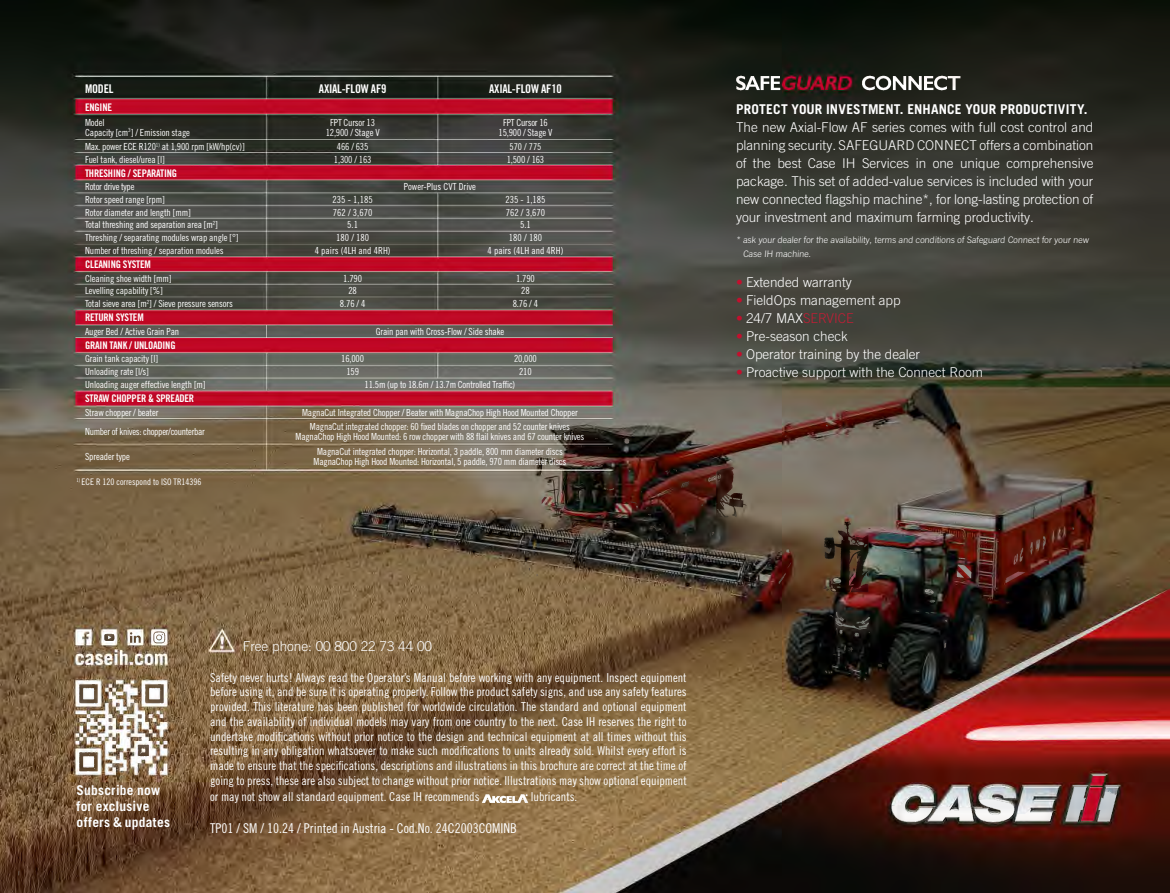
<style>
.page{position:relative;width:1170px;height:893px;background:#fff}
.page>*{position:absolute;margin:0;border:0;box-sizing:border-box;transform-origin:0 0}
.t1{font:300 13.5px/18px "Trade Gothic LT Pro";color:#fff;text-align:justify}
.t2{font:700 13.5px "Trade Gothic LT Pro";letter-spacing:.015em;color:#fff}
.t3{font:13.5px "Trade Gothic LT Std Cn 18";color:#fff}
.t4{font:12.3px/14.7px "Trade Gothic LT Std Cn 18";color:#fff;text-align:justify}
.t5{font:12px "Trade Gothic LT Std Bd Cn 20";letter-spacing:-.02em;color:#fff}
.t6{font:10.5px "Trade Gothic LT Std Bd Cn 20";letter-spacing:-.02em;color:#fff}
.t7{font:9.75px "Trade Gothic LT Std Cn 18";letter-spacing:-.015em;color:#fff}
.t8{font:9.45px "Trade Gothic LT Std Cn 18";color:#fff}
.t9{font:300 9px/13.5px "Trade Gothic LT Pro";color:#fff}
.t10{font:9px "Trade Gothic LT Pro Cn 18";color:#fff}
.s1{font-family:"Trade Gothic LT Std";font-weight:700;color:#c3102e}
.s2{color:#c11e35}
</style>
<div class="page">
<img style="left:0;top:0;width:1169px;height:893px">
<p class="t5" style="left:85px;top:81px;width:30px">MODEL</p>
<p class="t5" style="left:319px;top:81px;width:69px">AXIAL-FLOW AF9</p>
<p class="t5" style="left:489px;top:81px;width:74px">AXIAL-FLOW AF10</p>
<p class="t6" style="left:85px;top:101px;width:28px">ENGINE</p>
<p class="t7" style="left:85px;top:117px;width:21px">Model</p>
<p class="t7" style="left:85px;top:126px;width:106px">Capacity [cm<sup>3</sup>] / Emission stage</p>
<p class="t7" style="left:330px;top:117px;width:46px">FPT Cursor 13</p>
<p class="t7" style="left:326px;top:126px;width:55px">12,900 / Stage V</p>
<p class="t7" style="left:503px;top:117px;width:46px">FPT Cursor 16</p>
<p class="t7" style="left:498px;top:126px;width:55px">15,900 / Stage V</p>
<p class="t7" style="left:85px;top:141px;width:161px">Max. power ECE R120<sup>1)</sup> at 1,900 rpm [kW/hp(cv)]</p>
<p class="t7" style="left:337px;top:141px;width:33px">466 / 635</p>
<p class="t8" style="left:509px;top:141px;width:33px">570 / 775</p>
<p class="t7" style="left:85px;top:153px;width:81px">Fuel tank, diesel/urea [l]</p>
<p class="t7" style="left:334px;top:153px;width:39px">1,300 / 163</p>
<p class="t7" style="left:506px;top:153px;width:39px">1,500 / 163</p>
<p class="t6" style="left:85px;top:167px;width:94px">THRESHING / SEPARATING</p>
<p class="t7" style="left:85px;top:181px;width:51px">Rotor drive type</p>
<p class="t7" style="left:404px;top:181px;width:74px">Power-Plus CVT Drive</p>
<p class="t7" style="left:85px;top:194px;width:81px">Rotor speed range [rpm]</p>
<p class="t7" style="left:332px;top:194px;width:42px">235 - 1,185</p>
<p class="t7" style="left:505px;top:194px;width:42px">235 - 1,185</p>
<p class="t7" style="left:85px;top:206px;width:107px">Rotor diameter and length [mm]</p>
<p class="t7" style="left:333px;top:206px;width:41px">762 / 3,670</p>
<p class="t7" style="left:505px;top:206px;width:41px">762 / 3,670</p>
<p class="t7" style="left:85px;top:219px;width:134px">Total threshing and separation area [m<sup>2</sup>]</p>
<p class="t7" style="left:347px;top:219px;width:12px">5.1</p>
<p class="t7" style="left:520px;top:219px;width:12px">5.1</p>
<p class="t7" style="left:85px;top:232px;width:155px">Threshing / separating modules wrap angle [°]</p>
<p class="t7" style="left:336px;top:232px;width:35px">180 / 180</p>
<p class="t7" style="left:509px;top:232px;width:35px">180 / 180</p>
<p class="t7" style="left:85px;top:245px;width:140px">Number of threshing / separation modules</p>
<p class="t7" style="left:315px;top:245px;width:77px">4 pairs (4LH and 4RH)</p>
<p class="t7" style="left:487px;top:245px;width:77px">4 pairs (4LH and 4RH)</p>
<p class="t6" style="left:85px;top:258px;width:67px">CLEANING SYSTEM</p>
<p class="t7" style="left:85px;top:272px;width:88px">Cleaning shoe width [mm]</p>
<p class="t7" style="left:343px;top:272px;width:20px">1.790</p>
<p class="t7" style="left:516px;top:272px;width:20px">1.790</p>
<p class="t7" style="left:85px;top:285px;width:79px">Levelling capability [%]</p>
<p class="t7" style="left:348px;top:285px;width:10px">28</p>
<p class="t7" style="left:521px;top:285px;width:10px">28</p>
<p class="t7" style="left:85px;top:298px;width:149px">Total sieve area [m<sup>2</sup>] / Sieve pressure sensors</p>
<p class="t7" style="left:340px;top:298px;width:27px">8.76 / 4</p>
<p class="t7" style="left:512px;top:298px;width:27px">8.76 / 4</p>
<p class="t6" style="left:85px;top:311px;width:60px">RETURN SYSTEM</p>
<p class="t7" style="left:85px;top:325px;width:96px">Auger Bed / Active Grain Pan</p>
<p class="t7" style="left:376px;top:325px;width:130px">Grain pan with Cross-Flow / Side shake</p>
<p class="t6" style="left:85px;top:339px;width:92px">GRAIN TANK / UNLOADING</p>
<p class="t7" style="left:85px;top:353px;width:75px">Grain tank capacity [l]</p>
<p class="t7" style="left:341px;top:353px;width:24px">16,000</p>
<p class="t7" style="left:514px;top:353px;width:24px">20,000</p>
<p class="t7" style="left:85px;top:366px;width:65px">Unloading rate [l/s]</p>
<p class="t7" style="left:346px;top:366px;width:14px">159</p>
<p class="t7" style="left:519px;top:366px;width:14px">210</p>
<p class="t7" style="left:85px;top:379px;width:122px">Unloading auger effective length [m]</p>
<p class="t7" style="left:364px;top:379px;width:152px">11.5m (up to 18.6m / 13.7m Controlled Traffic)</p>
<p class="t6" style="left:85px;top:392px;width:111px">STRAW CHOPPER &amp; SPREADER</p>
<p class="t7" style="left:85px;top:406px;width:75px">Straw chopper / beater</p>
<p class="t7" style="left:302px;top:406px;width:277px">MagnaCut Integrated Chopper / Beater with MagnaChop High Hood Mounted Chopper</p>
<p class="t7" style="left:85px;top:425px;width:121px">Number of knives: chopper/counterbar</p>
<p class="t7" style="left:310px;top:421px;width:261px">MagnaCut integrated chopper: 60 fixed blades on chopper and 52 counter knives</p>
<p class="t7" style="left:295px;top:430px;width:290px">MagnaChop High Hood Mounted: 6 row chopper with 88 flail knives and 67 counter knives</p>
<p class="t7" style="left:85px;top:451px;width:46px">Spreader type</p>
<p class="t10" style="left:77px;top:476px;width:126px"><sup>1)</sup> ECE R 120 correspond to ISO TR14396</p>
<p class="t7" style="left:317px;top:446px;width:247px">MagnaCut integrated chopper: Horizontal, 3 paddle, 800 mm diameter discs</p>
<p class="t7" style="left:313px;top:456px;width:254px">MagnaChop High Hood Mounted: Horizontal, 5 paddle, 970 mm diameter discs</p>
<p class="t2" style="left:736px;top:101px;width:353px">PROTECT YOUR INVESTMENT. ENHANCE YOUR PRODUCTIVITY.</p>
<p class="t1" style="left:736px;top:118px;width:359px">The new Axial-Flow AF series comes with full cost control and planning security. SAFEGUARD CONNECT offers a combination of the best Case IH Services in one unique comprehensive package. This set of added-value services is included with your new connected flagship machine*, for long-lasting protection of your investment and maximum farming productivity.</p>
<p class="t9" style="left:743px;top:233px;width:348px;text-indent:-7px">* ask your dealer for the availability, terms and conditions of Safeguard Connect for your new<br>Case IH machine.</p>
<p class="t1" style="left:736px;top:273px;width:117px"><span class="s1">•</span> Extended warranty</p>
<p class="t1" style="left:736px;top:291px;width:166px"><span class="s1">•</span> FieldOps management app</p>
<p class="t1" style="left:736px;top:309px;width:119px"><span class="s1">•</span> 24/7 MAX<span class="s2">SERVICE</span></p>
<p class="t1" style="left:736px;top:327px;width:113px"><span class="s1">•</span> Pre-season check</p>
<p class="t1" style="left:736px;top:345px;width:185px"><span class="s1">•</span> Operator training by the dealer</p>
<p class="t1" style="left:736px;top:363px;width:249px"><span class="s1">•</span> Proactive support with the Connect Room</p>
<p class="t2" style="left:77px;top:781px;width:85px">Subscribe now</p>
<p class="t2" style="left:77px;top:798px;width:74px">for exclusive</p>
<p class="t2" style="left:77px;top:814px;width:95px">offers &amp; updates</p>
<p class="t1" style="left:243px;top:637px;width:191px">Free phone: 00 800 22 73 44 00</p>
<p class="t4" style="left:210px;top:670px;width:478px">Safety never hurts! Always read the Operator’s Manual before working with any equipment. Inspect equipment before using it, and be sure it is operating properly. Follow the product safety signs, and use any safety features provided. This literature has been published for worldwide circulation. The standard and optional equipment and the availability of individual models may vary from one country to the next. Case IH reserves the right to undertake modifications without prior notice to the design and technical equipment at all times without this resulting in any obligation whatsoever to make such modifications to units already sold. Whilst every effort is made to ensure that the specifications, descriptions and illustrations in this brochure are correct at the time of going to press, these are also subject to change without prior notice. Illustrations may show optional equipment</p>
<p class="t4" style="left:210px;top:789px;width:271px">or may not show all standard equipment. Case IH recommends</p>
<p class="t4" style="left:531px;top:789px;width:48px">lubricants.</p>
<p class="t3" style="left:210px;top:821px;width:308px">TP01 / SM / 10.24 / Printed in Austria - Cod.No. 24C2003COMINB</p>
</div>
